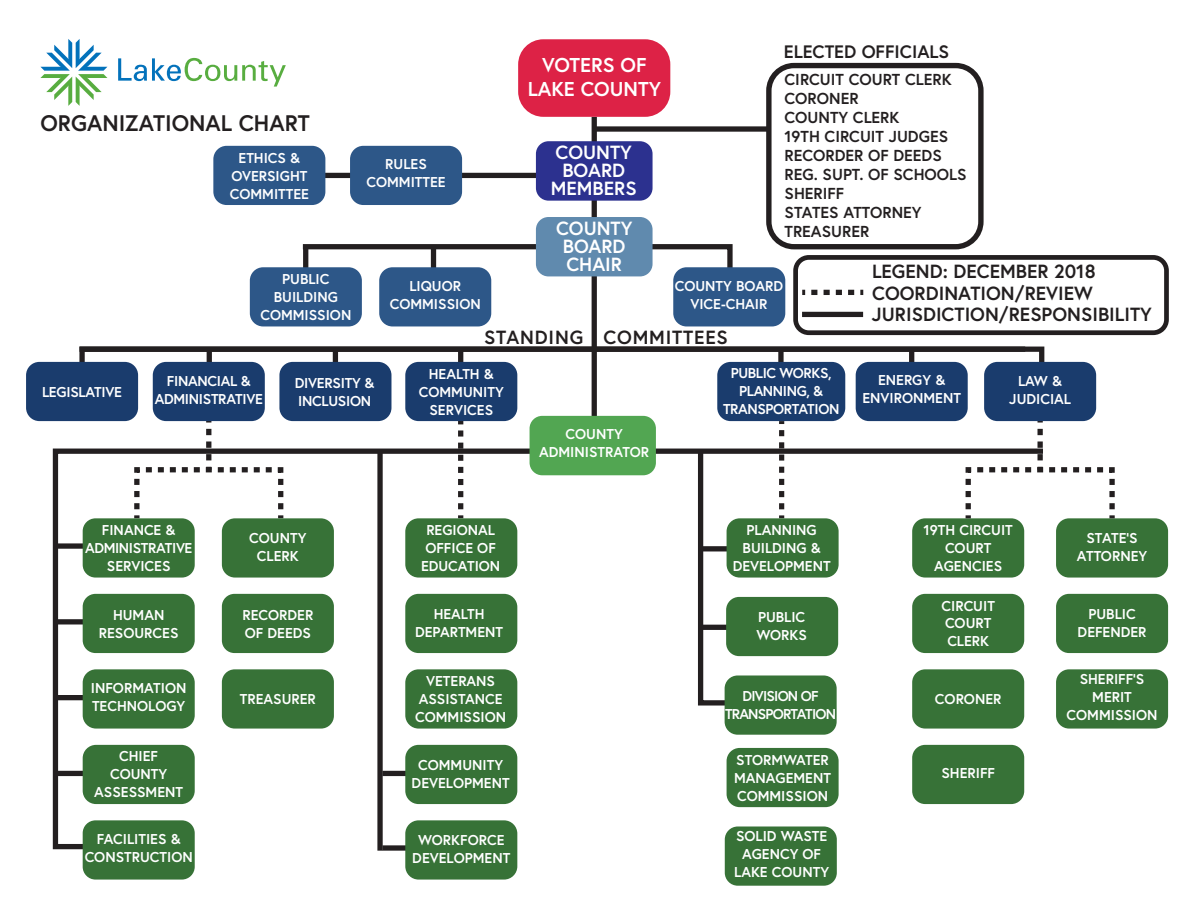
<style>
.page{position:relative;width:1188px;height:918px;background:#fff}
.page>*{position:absolute;margin:0;border:0;box-sizing:border-box;transform-origin:0 0}
.t1{font:700 22.5px "Europa";color:#231f20}
.t2{font:700 20.1px/24px "Europa";color:#fff;text-align:center}
.t3{font:700 19.05px/21.5px "Europa";color:#231f20}
.t4{font:700 19.05px/18px "Europa";color:#fff;text-align:center}
.t5{font:700 19.05px "Europa";letter-spacing:.045em;color:#231f20}
.t6{font:700 18px "Europa";color:#231f20}
.t7{font:700 15.9px/19px "Europa";color:#231f20}
.t8{font:700 14.25px/18px "Europa";color:#fff;text-align:center}
.t9{font:700 14.25px/18px "Europa";letter-spacing:-.02em;color:#fff;text-align:center}
.t10{font:700 14.25px/18px "Europa";letter-spacing:-.025em;color:#fff;text-align:center}
.t11{font:700 14.25px/18px "Europa";letter-spacing:-.055em;color:#fff;text-align:center}
</style>
<div class="page">
<svg style="left:779px;top:421px;width:5px;height:3px"></svg>
<svg style="left:779px;top:430px;width:5px;height:16px"></svg>
<div style="left:592px;top:117px;width:5px;height:333px;background:#231f20"></div>
<div style="left:454px;top:173px;width:86px;height:5px;background:#231f20"></div>
<div style="left:207px;top:348px;width:5px;height:47px;background:#231f20"></div>
<div style="left:333px;top:349px;width:5px;height:48px;background:#231f20"></div>
<div style="left:312px;top:173px;width:60px;height:5px;background:#231f20"></div>
<div style="left:778px;top:349px;width:6px;height:48px;background:#231f20"></div>
<div style="left:909px;top:349px;width:5px;height:48px;background:#231f20"></div>
<div style="left:458px;top:349px;width:5px;height:48px;background:#231f20"></div>
<svg style="left:458px;top:421px;width:5px;height:25px"></svg>
<svg style="left:132px;top:391px;width:154px;height:55px"></svg>
<svg style="left:302px;top:241px;width:431px;height:59px"></svg>
<div style="left:80px;top:347px;width:945px;height:5px;background:#231f20"></div>
<div style="left:594px;top:126px;width:176px;height:6px;background:#231f20"></div>
<div style="left:802px;top:312px;width:61px;height:5px;background:#231f20"></div>
<svg style="left:802px;top:290px;width:3px;height:5px"></svg>
<svg style="left:811px;top:290px;width:52px;height:5px"></svg>
<svg style="left:52px;top:446px;width:973px;height:406px"></svg>
<div style="left:57px;top:771px;width:70px;height:5px;background:#231f20"></div>
<div style="left:57px;top:695px;width:70px;height:5px;background:#231f20"></div>
<div style="left:57px;top:619px;width:70px;height:6px;background:#231f20"></div>
<div style="left:57px;top:543px;width:70px;height:6px;background:#231f20"></div>
<div style="left:518px;top:39px;width:152px;height:78px;background:#dd2246;border-radius:25px"></div>
<div style="left:536px;top:141px;width:117px;height:60px;background:#2c318f;border-radius:13px"></div>
<div style="left:536px;top:217px;width:117px;height:59px;background:#608aae;border-radius:12px"></div>
<div style="left:530px;top:416px;width:126px;height:59px;background:#52a652;border-radius:13px"></div>
<div style="left:673px;top:267px;width:112px;height:59px;background:#2d5788;border-radius:13px"></div>
<div style="left:350px;top:146px;width:112px;height:59px;background:#2d5788;border-radius:13px"></div>
<div style="left:379px;top:267px;width:112px;height:59px;background:#2d5788;border-radius:13px"></div>
<div style="left:250px;top:267px;width:112px;height:59px;background:#2d5788;border-radius:13px"></div>
<div style="left:279px;top:362px;width:112px;height:59px;background:#1a3c6d;border-radius:13px"></div>
<div style="left:727px;top:518px;width:112px;height:60px;background:#377237;border-radius:13px"></div>
<div style="left:727px;top:748px;width:112px;height:59px;background:#377237;border-radius:13px"></div>
<div style="left:405px;top:518px;width:112px;height:60px;background:#377237;border-radius:13px"></div>
<div style="left:405px;top:594px;width:112px;height:59px;background:#377237;border-radius:13px"></div>
<div style="left:405px;top:669px;width:112px;height:60px;background:#377237;border-radius:13px"></div>
<div style="left:222px;top:518px;width:112px;height:60px;background:#377237;border-radius:13px"></div>
<div style="left:222px;top:594px;width:112px;height:59px;background:#377237;border-radius:13px"></div>
<div style="left:222px;top:669px;width:112px;height:60px;background:#377237;border-radius:13px"></div>
<div style="left:83px;top:518px;width:112px;height:60px;background:#377237;border-radius:13px"></div>
<div style="left:83px;top:594px;width:112px;height:59px;background:#377237;border-radius:13px"></div>
<div style="left:83px;top:669px;width:112px;height:60px;background:#377237;border-radius:13px"></div>
<div style="left:83px;top:745px;width:112px;height:59px;background:#377237;border-radius:13px"></div>
<div style="left:83px;top:820px;width:112px;height:60px;background:#377237;border-radius:13px"></div>
<div style="left:405px;top:745px;width:112px;height:59px;background:#377237;border-radius:13px"></div>
<div style="left:405px;top:820px;width:112px;height:60px;background:#377237;border-radius:13px"></div>
<div style="left:717px;top:362px;width:128px;height:59px;background:#1a3c6d;border-radius:13px"></div>
<div style="left:725px;top:675px;width:112px;height:60px;background:#377237;border-radius:13px"></div>
<div style="left:726px;top:597px;width:112px;height:59px;background:#377237;border-radius:13px"></div>
<div style="left:725px;top:827px;width:112px;height:59px;background:#377237;border-radius:13px"></div>
<div style="left:912px;top:518px;width:112px;height:60px;background:#377237;border-radius:13px"></div>
<div style="left:912px;top:594px;width:112px;height:59px;background:#377237;border-radius:13px"></div>
<div style="left:912px;top:669px;width:112px;height:60px;background:#377237;border-radius:13px"></div>
<div style="left:912px;top:745px;width:112px;height:59px;background:#377237;border-radius:13px"></div>
<div style="left:1056px;top:518px;width:112px;height:60px;background:#377237;border-radius:13px"></div>
<div style="left:1056px;top:594px;width:112px;height:59px;background:#377237;border-radius:13px"></div>
<div style="left:1056px;top:669px;width:112px;height:60px;background:#377237;border-radius:13px"></div>
<div style="left:984px;top:362px;width:112px;height:59px;background:#1a3c6d;border-radius:13px"></div>
<div style="left:405px;top:362px;width:112px;height:59px;background:#1a3c6d;border-radius:13px"></div>
<div style="left:153px;top:362px;width:112px;height:59px;background:#1a3c6d;border-radius:13px"></div>
<div style="left:766px;top:63px;width:218px;height:186px;border:5px solid #231f20;border-radius:25px"></div>
<div style="left:793px;top:255px;width:376px;height:80px;border:5px solid #231f20;border-radius:13px"></div>
<div style="left:26px;top:362px;width:112px;height:59px;background:#1a3c6d;border-radius:13px"></div>
<div style="left:856px;top:362px;width:112px;height:59px;background:#1a3c6d;border-radius:13px"></div>
<div style="left:213px;top:146px;width:112px;height:59px;background:#2d5788;border-radius:13px"></div>
<svg style="left:963px;top:391px;width:152px;height:127px"></svg>
<svg style="left:118px;top:58px;width:168px;height:29px"></svg>
<svg style="left:40px;top:39px;width:67px;height:67px"></svg>
<h1 class="t1" style="left:40px;top:108px;width:271px">ORGANIZATIONAL CHART</h1>
<p class="t8" style="left:230px;top:148px;width:81px">ETHICS &amp;<br>OVERSIGHT<br>COMMITTEE</p>
<p class="t8" style="left:260px;top:270px;width:93px">PUBLIC<br>BUILDING<br>COMMISSION</p>
<p class="t8" style="left:366px;top:155px;width:81px">RULES<br>COMMITTEE</p>
<p class="t8" style="left:390px;top:277px;width:93px">LIQUOR<br>COMMISSION</p>
<h2 class="t2" style="left:528px;top:53px;width:135px">VOTERS OF<br>LAKE COUNTY</h2>
<h3 class="t4" style="left:551px;top:143px;width:87px">COUNTY<br>BOARD<br>MEMBERS</h3>
<h3 class="t4" style="left:556px;top:218px;width:78px">COUNTY<br>BOARD<br>CHAIR</h3>
<p class="t6" style="left:784px;top:39px;width:167px">ELECTED OFFICIALS</p>
<p class="t7" style="left:785px;top:69px;width:184px">CIRCUIT COURT CLERK<br>CORONER<br>COUNTY CLERK<br>19TH CIRCUIT JUDGES<br>RECORDER OF DEEDS<br>REG. SUPT. OF SCHOOLS<br>SHERIFF<br>STATES ATTORNEY<br>TREASURER</p>
<p class="t8" style="left:675px;top:277px;width:110px">COUNTY BOARD<br>VICE-CHAIR</p>
<h3 class="t3" style="left:872px;top:260px;width:281px">LEGEND: DECEMBER 2018<br>COORDINATION/REVIEW<br>JURISDICTION/RESPONSIBILITY</h3>
<h3 class="t5" style="left:484px;top:324px;width:245px">STANDING COMMITTEES</h3>
<p class="t9" style="left:42px;top:382px;width:81px">LEGISLATIVE</p>
<p class="t9" style="left:155px;top:372px;width:110px">FINANCIAL &amp;<br>ADMINISTRATIVE</p>
<p class="t10" style="left:723px;top:364px;width:118px">PUBLIC WORKS,<br>PLANNING, &amp;<br>TRANSPORTATION</p>
<p class="t8" style="left:419px;top:364px;width:86px">HEALTH &amp;<br>COMMUNITY<br>SERVICES</p>
<p class="t9" style="left:295px;top:373px;width:81px;text-align:left">DIVERSITY &amp;<br>INCLUSION</p>
<p class="t8" style="left:862px;top:371px;width:100px">ENERGY &amp;<br>ENVIRONMENT</p>
<p class="t8" style="left:539px;top:425px;width:112px">COUNTY<br>ADMINISTRATOR</p>
<p class="t8" style="left:1009px;top:372px;width:63px">LAW &amp;<br>JUDICIAL</p>
<p class="t8" style="left:85px;top:520px;width:109px">FINANCE &amp;<br>ADMINISTRATIVE<br>SERVICES</p>
<p class="t8" style="left:99px;top:606px;width:81px">HUMAN<br>RESOURCES</p>
<p class="t8" style="left:242px;top:606px;width:72px;text-align:left">RECORDER<br>OF DEEDS</p>
<p class="t8" style="left:249px;top:529px;width:59px">COUNTY<br>CLERK</p>
<p class="t8" style="left:91px;top:679px;width:97px;text-align:left">INFORMATION<br>TECHNOLOGY</p>
<p class="t8" style="left:94px;top:746px;width:90px">CHIEF<br>COUNTY<br>ASSESSMENT</p>
<p class="t8" style="left:85px;top:830px;width:110px">FACILITIES &amp;<br>CONSTRUCTION</p>
<p class="t8" style="left:240px;top:689px;width:78px">TREASURER</p>
<p class="t8" style="left:421px;top:520px;width:81px">REGIONAL<br>OFFICE OF<br>EDUCATION</p>
<p class="t8" style="left:415px;top:605px;width:89px">HEALTH<br>DEPARTMENT</p>
<p class="t8" style="left:415px;top:671px;width:93px">VETERANS<br>ASSISTANCE<br>COMMISSION</p>
<p class="t8" style="left:412px;top:756px;width:99px">COMMUNITY<br>DEVELOPMENT</p>
<p class="t8" style="left:412px;top:831px;width:99px">WORKFORCE<br>DEVELOPMENT</p>
<p class="t8" style="left:733px;top:520px;width:99px">PLANNING<br>BUILDING &amp;<br>DEVELOPMENT</p>
<p class="t8" style="left:756px;top:608px;width:52px;text-align:left">PUBLIC<br>WORKS</p>
<p class="t11" style="left:725px;top:687px;width:113px">DIVISION OF<br>TRANSPORTATION</p>
<p class="t8" style="left:734px;top:750px;width:98px;text-align:left">STORMWATER<br>MANAGEMENT<br>COMMISSION</p>
<p class="t8" style="left:734px;top:827px;width:96px">SOLID WASTE<br>AGENCY OF<br>LAKE COUNTY</p>
<p class="t8" style="left:924px;top:520px;width:91px">19TH CIRCUIT<br>COURT<br>AGENCIES</p>
<p class="t8" style="left:942px;top:596px;width:55px;text-align:left">CIRCUIT<br>COURT<br>CLERK</p>
<p class="t8" style="left:935px;top:689px;width:68px">CORONER</p>
<p class="t8" style="left:941px;top:763px;width:55px">SHERIFF</p>
<p class="t8" style="left:1077px;top:529px;width:72px">STATE’S<br>ATTORNEY</p>
<p class="t8" style="left:1078px;top:605px;width:70px">PUBLIC<br>DEFENDER</p>
<p class="t8" style="left:1067px;top:670px;width:93px">SHERIFF’S<br>MERIT<br>COMMISSION</p>
</div>
